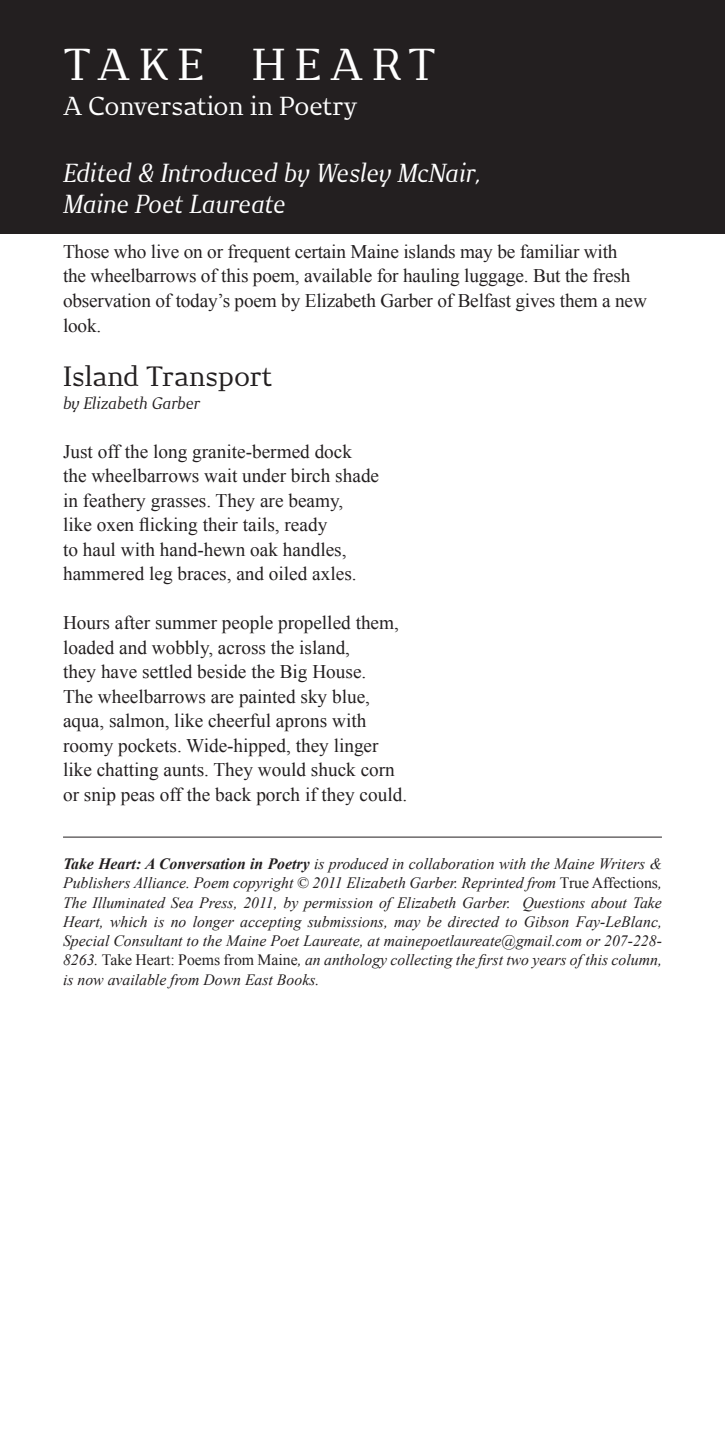
<style>
.page{position:relative;width:725px;height:1442px;background:#fff}
.page>*{position:absolute;margin:0;border:0;box-sizing:border-box;transform-origin:0 0}
.t1{font:42px "New June Serif";letter-spacing:.21em;color:#fff}
.t2{font:26.25px "New June Serif";color:#231f20}
.t3{font:italic 24.5px/31.5px "New June Serif";letter-spacing:-.02em;color:#fff}
.t4{font:24.5px "New June Serif";color:#fff}
.t5{font:19.25px/24.5px "Times New Roman";color:#231f20}
.t6{font:italic 15.75px/19.2px "Times New Roman";color:#231f20;text-align:justify}
.t7{font:italic 15.75px "New June Serif";color:#231f20}
.s1{font-weight:700}
.s2{font-style:normal}
</style>
<div class="page">
<div style="left:0;top:0;width:724px;height:233px;background:#231f20"></div>
<hr style="left:63px;top:836px;width:599px;height:1px;background:#231f20">
<h1 class="t1" style="left:63px;top:39px;width:374px">TAKE HEART</h1>
<p class="t4" style="left:63px;top:91px;width:296px">A Conversation in Poetry</p>
<p class="t3" style="left:63px;top:156px;width:419px">Edited &amp; Introduced by Wesley McNair,<br>Maine Poet Laureate</p>
<p class="t5" style="left:63px;top:239px;width:585px">Those who live on or frequent certain Maine islands may be familiar with<br>the wheelbarrows of this poem, available for hauling luggage. But the fresh observation of today’s poem by Elizabeth Garber of Belfast gives them a new look.</p>
<h2 class="t2" style="left:63px;top:360px;width:210px">Island Transport</h2>
<p class="t7" style="left:63px;top:393px;width:139px">by Elizabeth Garber</p>
<p class="t5" style="left:63px;top:438px;width:317px">Just off the long granite-bermed dock the wheelbarrows wait under birch shade in feathery grasses. They are beamy,<br>like oxen flicking their tails, ready<br>to haul with hand-hewn oak handles, hammered leg braces, and oiled axles.</p>
<p class="t5" style="left:63px;top:610px;width:345px">Hours after summer people propelled them, loaded and wobbly, across the island,<br>they have settled beside the Big House.<br>The wheelbarrows are painted sky blue, aqua, salmon, like cheerful aprons with roomy pockets. Wide-hipped, they linger like chatting aunts. They would shuck corn or snip peas off the back porch if they could.</p>
<p class="t6" style="left:63px;top:853px;width:600px"><span class="s1">Take Heart: A Conversation in Poetry</span> is produced in collaboration with the Maine Writers &amp; Publishers Alliance. Poem copyright © 2011 Elizabeth Garber. Reprinted from <span class="s2">True Affections</span>, The Illuminated Sea Press, 2011, by permission of Elizabeth Garber. Questions about Take Heart, which is no longer accepting submissions, may be directed to Gibson Fay-LeBlanc, Special Consultant to the Maine Poet Laureate, at mainepoetlaureate@gmail.com or 207-228- 8263. <span class="s2">Take Heart: Poems from Maine</span>, an anthology collecting the first two years of this column, is now available from Down East Books.</p>
</div>
